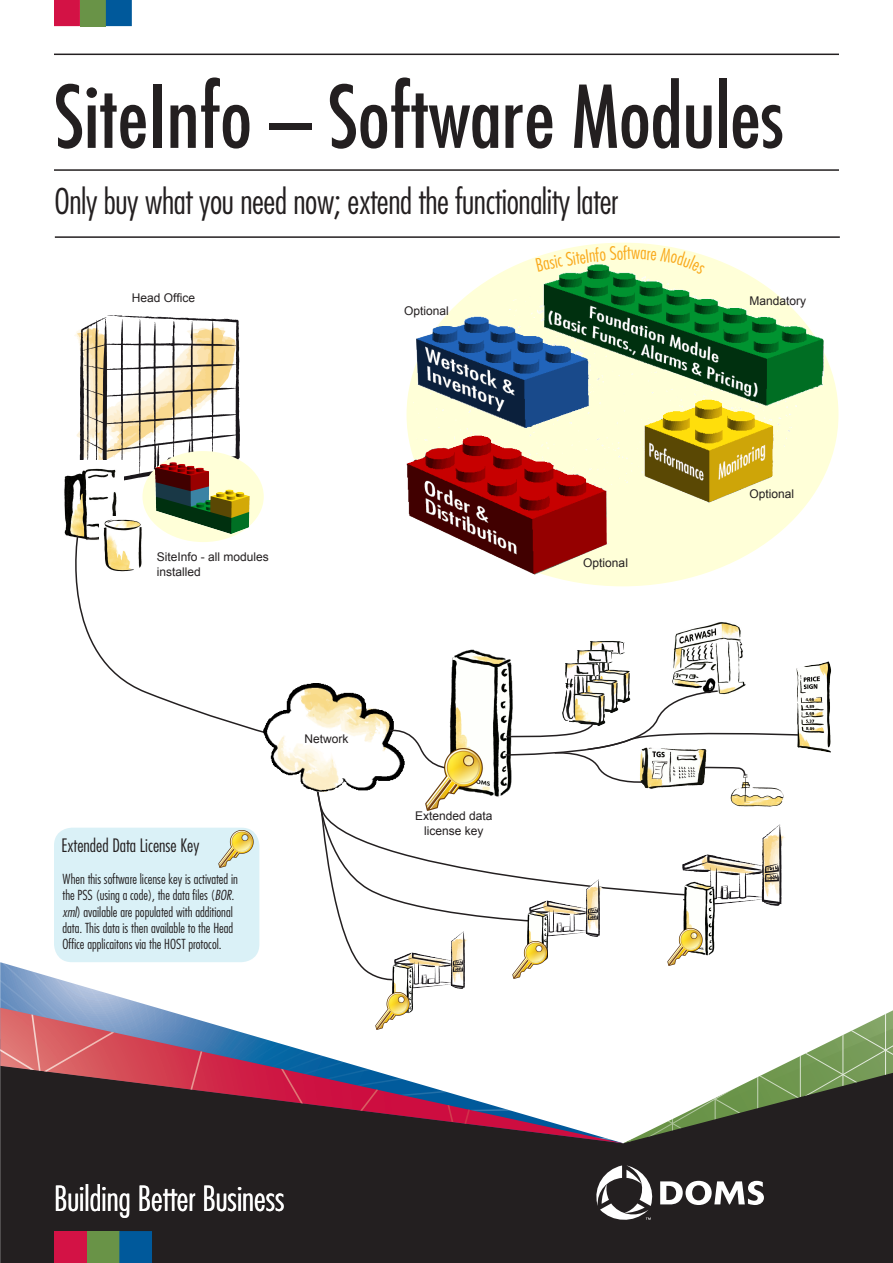
<style>
.page{position:relative;width:893px;height:1263px;background:#fff}
.page>*{position:absolute;margin:0;border:0;box-sizing:border-box;transform-origin:0 0}
.Broc_Headline_Front{font:condensed 84px "Futura Std";color:#231f20}
.Broc_SubHead_Front{font:300 condensed 34.5px "Futura Std";letter-spacing:-.01em;color:#231f20}
.Page_intro_para{font:300 condensed 33.75px "Futura Std";color:#fff}
.Broc_MainBody_Text_w{font:300 condensed 18px "Futura Std";color:#231f20}
.Broc_MainBody_Text_w-2{font:300 condensed 18px "Futura Std";color:#f9a91b}
.Broc_MainBody_Text_w-3{font:300 condensed 13.5px/16.2px "Futura Std";color:#231f20}
.Broc_MainBody_Text_w-4{font:12px/14.4px "Arial";color:#231f20}
.s1{font-style:italic}
</style>
<div class="page">
<img style="left:74px;top:315px;width:165px;height:166px">
<img style="left:64px;top:460px;width:60px;height:74px">
<img style="left:99px;top:517px;width:43px;height:17px">
<div style="left:142px;top:451px;width:122px;height:91px;background:#ffffd8;border-radius:50%"></div>
<div style="left:54px;top:0;width:26px;height:26px;background:#d31245"></div>
<div style="left:80px;top:0;width:26px;height:26px;background:#699347"></div>
<div style="left:106px;top:0;width:26px;height:26px;background:#00599b"></div>
<hr style="left:54px;top:54px;width:785px;height:1px;background:#231f20">
<hr style="left:54px;top:169px;width:785px;height:2px;background:#231f20">
<hr style="left:55px;top:236px;width:785px;height:2px;background:#231f20">
<img style="left:406px;top:263px;width:417px;height:271px">
<img style="left:151px;top:458px;width:99px;height:76px">
<div style="left:0;top:1143px;width:893px;height:120px;background:#231f20"></div>
<svg style="left:0;top:534px;width:893px;height:609px"></svg>
<svg style="left:0;top:1014px;width:470px;height:110px"></svg>
<svg style="left:593px;top:1165px;width:171px;height:58px"></svg>
<div style="left:54px;top:1231px;width:33px;height:32px;background:#d31245"></div>
<div style="left:87px;top:1231px;width:32px;height:32px;background:#699347"></div>
<div style="left:119px;top:1231px;width:33px;height:32px;background:#00599b"></div>
<svg style="left:536px;top:245px;width:95px;height:26px;background:#f2f9d3"></svg>
<svg style="left:641px;top:247px;width:64px;height:27px;background:#ffffda"></svg>
<p class="Broc_Headline_Front" style="left:54px;top:66px;width:731px">SiteInfo – Software Modules</p>
<p class="Broc_SubHead_Front" style="left:54px;top:181px;width:565px">Only buy what you need now; extend the functionality later</p>
<p class="Broc_MainBody_Text_w-2" style="left:631px;top:242px;width:11px">w</p>
<p class="Broc_MainBody_Text_w-4" style="left:132px;top:291px;width:65px">Head Office</p>
<p class="Broc_MainBody_Text_w-4" style="left:404px;top:304px;width:46px">Optional</p>
<p class="Broc_MainBody_Text_w-4" style="left:157px;top:550px;width:114px">SiteInfo - all modules installed</p>
<p class="Broc_MainBody_Text_w" style="left:62px;top:834px;width:139px">Extended Data License Key</p>
<p class="Broc_MainBody_Text_w-3" style="left:63px;top:871px;width:177px">When this software license key is activated in the PSS (using a code), the data files (<span class="s1">BOR. xml</span>) available are populated with additional data. This data is then available to the Head Office applicaitons via the HOST protocol.</p>
<p class="Broc_MainBody_Text_w-4" style="left:304px;top:731px;width:46px">Network</p>
<p class="Broc_MainBody_Text_w-4" style="left:415px;top:809px;width:79px;text-align:center">Extended data license key</p>
<p class="Broc_MainBody_Text_w-4" style="left:583px;top:556px;width:46px">Optional</p>
<p class="Page_intro_para" style="left:54px;top:1178px;width:232px">Building Better Business</p>
<p class="Broc_MainBody_Text_w-4" style="left:749px;top:293px;width:58px">Mandatory</p>
<p class="Broc_MainBody_Text_w-4" style="left:749px;top:486px;width:46px">Optional</p>
</div>
